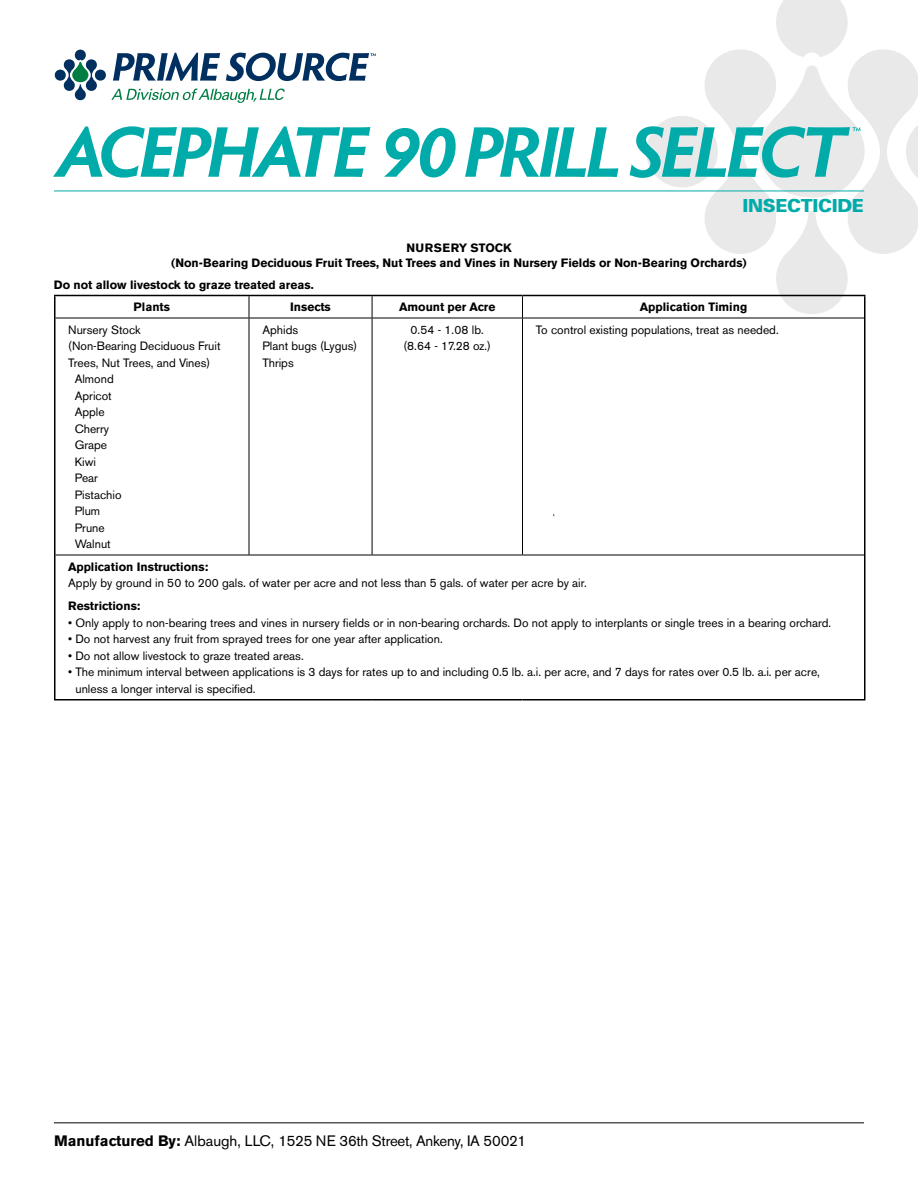
<style>
.page{position:relative;width:918px;height:1188px;background:#fff}
.page>*{position:absolute;margin:0;border:0;box-sizing:border-box;transform-origin:0 0}
.t1{font:900 18px "Univers";letter-spacing:-.02em;color:#00aba9}
.t2{font:15px "Akzidenz Grotesk BE";letter-spacing:-.02em;color:#000}
.t3{font:12px/16.5px "Akzidenz Grotesk BE";color:#000}
.t4{font:700 12px/15px "Akzidenz Grotesk BE";color:#000;text-align:center}
.s1{font-weight:700}
</style>
<div class="page">
<svg style="left:630px;top:0;width:288px;height:314px"></svg>
<svg style="left:53px;top:126px;width:317px;height:52px"></svg>
<svg style="left:384px;top:128px;width:72px;height:49px"></svg>
<svg style="left:465px;top:127px;width:153px;height:50px"></svg>
<hr style="left:54px;top:191px;width:810px;height:1px;background:#00aba9">
<hr style="left:54px;top:1122px;width:810px;height:1px;background:#000">
<svg style="left:55px;top:50px;width:321px;height:53px"></svg>
<hr style="left:54px;top:295px;width:195px;height:1px;background:#000">
<hr style="left:54px;top:296px;width:2px;height:22px;background:#000">
<hr style="left:249px;top:295px;width:123px;height:1px;background:#000">
<hr style="left:372px;top:295px;width:150px;height:1px;background:#000">
<hr style="left:522px;top:295px;width:343px;height:1px;background:#000">
<hr style="left:864px;top:296px;width:2px;height:22px;background:#000">
<hr style="left:54px;top:318px;width:2px;height:237px;background:#000">
<hr style="left:864px;top:318px;width:2px;height:237px;background:#000">
<hr style="left:54px;top:555px;width:2px;height:144px;background:#000">
<hr style="left:864px;top:555px;width:2px;height:144px;background:#000">
<hr style="left:54px;top:699px;width:195px;height:1px;background:#000">
<hr style="left:249px;top:699px;width:123px;height:1px;background:#000">
<hr style="left:372px;top:699px;width:150px;height:1px;background:#000">
<hr style="left:522px;top:699px;width:343px;height:1px;background:#000">
<svg style="left:249px;top:296px;width:1px;height:22px"></svg>
<svg style="left:372px;top:296px;width:1px;height:22px"></svg>
<svg style="left:522px;top:296px;width:1px;height:22px"></svg>
<hr style="left:56px;top:318px;width:193px;height:1px;background:#000">
<hr style="left:249px;top:318px;width:123px;height:1px;background:#000">
<hr style="left:249px;top:318px;width:1px;height:237px;background:#000">
<hr style="left:372px;top:318px;width:150px;height:1px;background:#000">
<hr style="left:372px;top:318px;width:1px;height:237px;background:#000">
<hr style="left:522px;top:318px;width:342px;height:1px;background:#000">
<hr style="left:522px;top:318px;width:1px;height:237px;background:#000">
<hr style="left:56px;top:555px;width:193px;height:1px;background:#000">
<hr style="left:249px;top:555px;width:123px;height:1px;background:#000">
<hr style="left:372px;top:555px;width:150px;height:1px;background:#000">
<hr style="left:522px;top:555px;width:342px;height:1px;background:#000">
<h1 class="t1" style="left:743px;top:194px;width:123px">INSECTICIDE</h1>
<p class="t4" style="left:171px;top:240px;width:577px">NURSERY STOCK<br>(Non-Bearing Deciduous Fruit Trees, Nut Trees and Vines in Nursery Fields or Non-Bearing Orchards)</p>
<p class="t4" style="left:134px;top:273px;width:182px;line-height:22.5px;text-align:left;text-indent:-80px">Do not allow livestock to graze treated areas.<br>Plants</p>
<p class="t4" style="left:290px;top:300px;width:42px">Insects</p>
<p class="t4" style="left:399px;top:300px;width:98px">Amount per Acre</p>
<p class="t4" style="left:640px;top:300px;width:109px">Application Timing</p>
<p class="t3" style="left:68px;top:321px;width:74px">Nursery Stock</p>
<p class="t3" style="left:68px;top:338px;width:154px">(Non-Bearing Deciduous Fruit</p>
<p class="t3" style="left:68px;top:354px;width:144px">Trees, Nut Trees, and Vines)</p>
<p class="t3" style="left:75px;top:371px;width:40px">Almond</p>
<p class="t3" style="left:75px;top:387px;width:39px">Apricot</p>
<p class="t3" style="left:75px;top:404px;width:31px">Apple</p>
<p class="t3" style="left:75px;top:420px;width:36px">Cherry</p>
<p class="t3" style="left:75px;top:437px;width:34px">Grape</p>
<p class="t3" style="left:75px;top:453px;width:23px">Kiwi</p>
<p class="t3" style="left:75px;top:470px;width:25px">Pear</p>
<p class="t3" style="left:75px;top:486px;width:48px">Pistachio</p>
<p class="t3" style="left:75px;top:503px;width:27px">Plum</p>
<p class="t3" style="left:75px;top:519px;width:32px">Prune</p>
<p class="t3" style="left:75px;top:536px;width:38px">Walnut</p>
<p class="t3" style="left:262px;top:321px;width:96px">Aphids<br>Plant bugs (Lygus)<br>Thrips</p>
<p class="t3" style="left:404px;top:321px;width:89px;text-align:center">0.54 - 1.08 lb. (8.64 - 17.28 oz.)</p>
<p class="t3" style="left:536px;top:321px;width:243px">To control existing populations, treat as needed.</p>
<p class="t4" style="left:68px;top:559px;width:142px">Application Instructions:</p>
<p class="t3" style="left:68px;top:575px;width:518px">Apply by ground in 50 to 200 gals. of water per acre and not less than 5 gals. of water per acre by air.</p>
<p class="t4" style="left:68px;top:599px;width:74px">Restrictions:</p>
<p class="t3" style="left:68px;top:615px;width:763px">• Only apply to non-bearing trees and vines in nursery fields or in non-bearing orchards. Do not apply to interplants or single trees in a bearing orchard.</p>
<p class="t3" style="left:68px;top:631px;width:375px">• Do not harvest any fruit from sprayed trees for one year after application.</p>
<p class="t3" style="left:68px;top:648px;width:235px">• Do not allow livestock to graze treated areas.</p>
<p class="t3" style="left:75px;top:664px;width:746px;text-indent:-7px">• The minimum interval between applications is 3 days for rates up to and including 0.5 lb. a.i. per acre, and 7 days for rates over 0.5 lb. a.i. per acre, unless a longer interval is specified.</p>
<p class="t2" style="left:54px;top:1132px;width:474px"><span class="s1">Manufactured By:</span> Albaugh, LLC, 1525 NE 36th Street, Ankeny, IA 50021</p>
</div>
